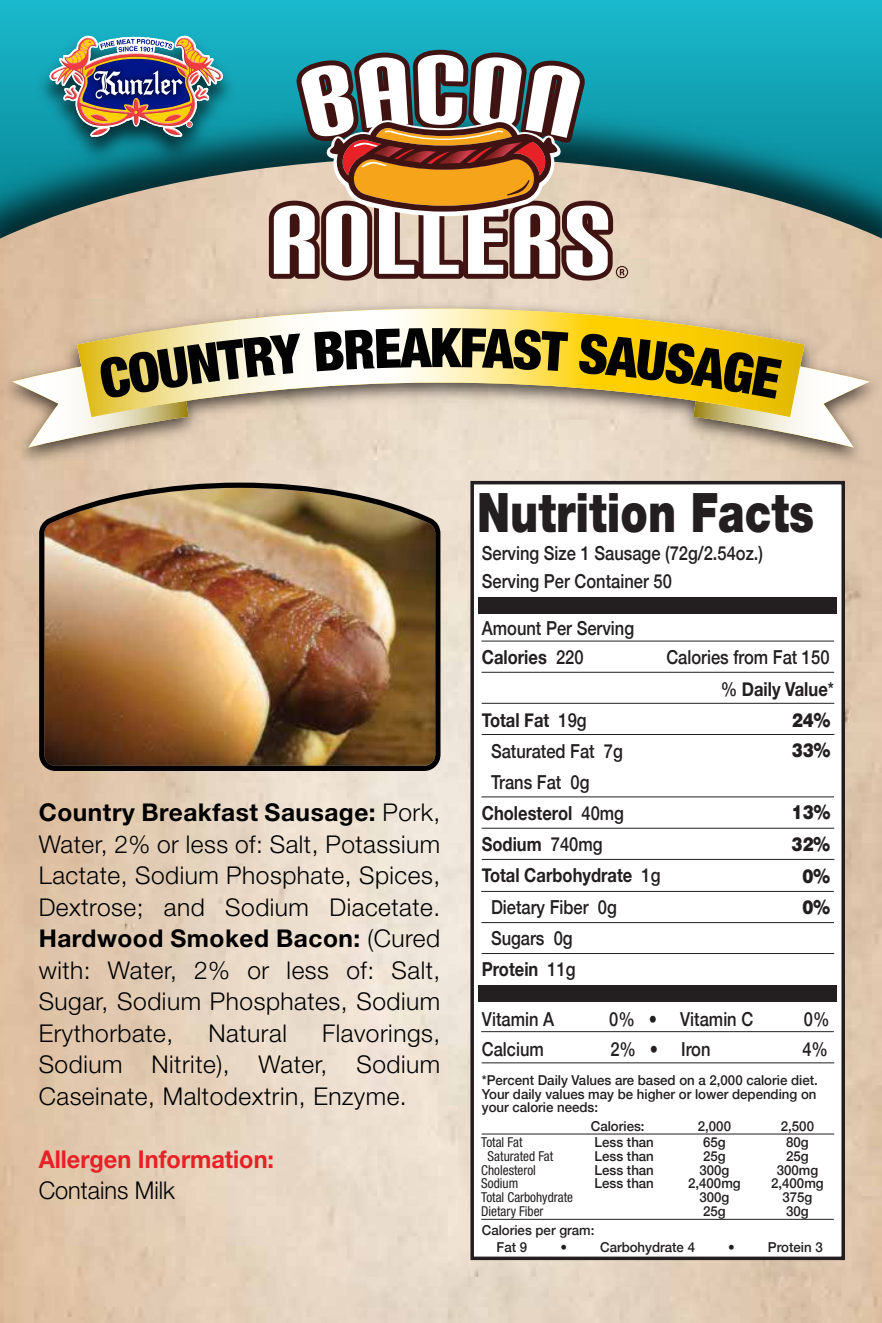
<style>
.page{position:relative;width:882px;height:1323px;background:#fff}
.page>*{position:absolute;margin:0;border:0;box-sizing:border-box;transform-origin:0 0}
.t1{font:900 54.6px "Helvetica Neue";color:#231f20;scale:.8 1}
.t2{font:300 24.5px/31.5px "Helvetica Neue LT Std";letter-spacing:.02em;color:#000;text-align:justify}
.t3{font:700 24.5px "Helvetica Neue LT Std";color:#e62127;scale:.96 1}
.t4{font:300 24.5px "Helvetica Neue LT Std";color:#000;scale:.96 1}
.t5{font:500 19.25px/28px "Helvetica Neue";color:#231f20;scale:.86 1}
.t6{font:700 19.25px "Helvetica Neue";color:#231f20;scale:.86 1}
.t7{font:900 19.25px/30.4px "Helvetica";color:#231f20;scale:.86 1}
.t8{font:500 13.65px/13.7px "Helvetica Neue";color:#231f20;text-align:center}
.t9{font:condensed 13.65px "Helvetica Neue LT Std";color:#231f20}
.s1{font-weight:700}
.s2{font-weight:500}
</style>
<div class="page">
<img style="left:0;top:0;width:882px;height:157px">
<img style="left:0;top:157px;width:882px;height:1166px">
<img style="left:30px;top:163px;width:213px;height:6px">
<img style="left:30px;top:8px;width:217px;height:155px">
<img style="left:50px;top:34px;width:173px;height:104px">
<div style="left:470px;top:481px;width:375px;height:779px;background:#fff;border:4px solid #231f20"></div>
<div style="left:478px;top:597px;width:359px;height:17px;background:#231f20"></div>
<div style="left:478px;top:985px;width:359px;height:16px;background:#231f20"></div>
<hr style="left:481px;top:641px;width:353px;height:1px;background:#231f20">
<hr style="left:482px;top:672px;width:352px;height:1px;background:#231f20">
<hr style="left:482px;top:703px;width:352px;height:1px;background:#231f20">
<hr style="left:482px;top:734px;width:352px;height:1px;background:#231f20">
<hr style="left:481px;top:796px;width:353px;height:1px;background:#231f20">
<hr style="left:482px;top:828px;width:352px;height:1px;background:#231f20">
<hr style="left:482px;top:859px;width:352px;height:1px;background:#231f20">
<hr style="left:481px;top:891px;width:353px;height:1px;background:#231f20">
<hr style="left:481px;top:922px;width:353px;height:1px;background:#231f20">
<hr style="left:482px;top:953px;width:352px;height:1px;background:#231f20">
<hr style="left:481px;top:1031px;width:353px;height:1px;background:#231f20">
<hr style="left:482px;top:1062px;width:352px;height:1px;background:#231f20">
<hr style="left:482px;top:1134px;width:352px;height:1px;background:#231f20">
<hr style="left:481px;top:1219px;width:353px;height:1px;background:#231f20">
<img style="left:39px;top:483px;width:402px;height:288px">
<img style="left:0;top:296px;width:882px;height:178px">
<svg style="left:77px;top:309px;width:728px;height:108px;background:#e5d3a7"></svg>
<svg style="left:12px;top:333px;width:288px;height:115px;background:#bbac8a"></svg>
<svg style="left:314px;top:328px;width:254px;height:43px;background:#625d46"></svg>
<svg style="left:579px;top:333px;width:291px;height:115px;background:#bba766"></svg>
<svg style="left:269px;top:50px;width:359px;height:231px"></svg>
<p class="t2" style="left:39px;top:796px;width:403px"><span class="s1">Country Breakfast Sausage:</span> Pork, Water, 2% or less of: Salt, Potassium Lactate, Sodium Phosphate, Spices, Dextrose; and Sodium Diacetate.<br><span class="s1">Hardwood Smoked Bacon:</span> (Cured with: Water, 2% or less of: Salt, Sugar, Sodium Phosphates, Sodium Erythorbate,</p>
<p class="t2" style="left:39px;top:1017px;width:403px;text-indent:283px">Flavorings, Sodium Nitrite), Water, Sodium Caseinate, Maltodextrin, Enzyme.</p>
<p class="t2" style="left:208px;top:1017px;width:80px">Natural</p>
<p class="t3" style="left:39px;top:1144px;width:247px">Allergen Information:</p>
<p class="t4" style="left:39px;top:1175px;width:144px">Contains Milk</p>
<h1 class="t1" style="left:477px;top:480px;width:423px">Nutrition Facts</h1>
<p class="t5" style="left:482px;top:538px;width:329px">Serving Size 1 Sausage (72g/2.54oz.)<br>Serving Per Container 50</p>
<p class="t5" style="left:482px;top:612px;width:179px;line-height:28.7px">Amount Per Serving<br><span class="s1">Calories</span> 220</p>
<p class="t5" style="left:666px;top:639px;width:196px;line-height:32.9px;text-align:right">Calories from Fat 150 % <span class="s1">Daily Value</span>*</p>
<p class="t7" style="left:792px;top:704px;width:46px">24%<br>33%</p>
<p class="t6" style="left:482px;top:705px;width:124px">Total Fat <span class="s2">19g</span></p>
<p class="t5" style="left:491px;top:735px;width:155px">Saturated Fat 7g</p>
<p class="t5" style="left:491px;top:767px;width:116px">Trans Fat 0g</p>
<p class="t6" style="left:482px;top:798px;width:167px">Cholesterol <span class="s2">40mg</span></p>
<p class="t6" style="left:482px;top:829px;width:142px">Sodium <span class="s2">740mg</span></p>
<p class="t6" style="left:482px;top:861px;width:209px">Total Carbohydrate <span class="s2">1g</span></p>
<p class="t5" style="left:491px;top:891px;width:148px">Dietary Fiber 0g</p>
<p class="t5" style="left:491px;top:922px;width:97px">Sugars 0g</p>
<p class="t6" style="left:482px;top:954px;width:111px">Protein <span class="s2">11g</span></p>
<p class="t5" style="left:482px;top:1004px;width:86px">Vitamin A</p>
<p class="t5" style="left:609px;top:1004px;width:169px">0% • Vitamin C</p>
<p class="t5" style="left:804px;top:1004px;width:31px">0%</p>
<p class="t5" style="left:482px;top:1033px;width:74px">Calcium</p>
<p class="t5" style="left:610px;top:1033px;width:118px">2% • Iron</p>
<p class="t5" style="left:802px;top:1033px;width:31px">4%</p>
<p class="t8" style="left:482px;top:1072px;width:337px;text-align:justify">*Percent Daily Values are based on a 2,000 calorie diet.<br>Your daily values may be higher or lower depending on your calorie needs:</p>
<p class="t7" style="left:791px;top:796px;width:47px;line-height:31.8px">13%<br>32%</p>
<p class="t7" style="left:802px;top:861px;width:34px">0%<br>0%</p>
<p class="t9" style="left:481px;top:1135px;width:43px">Total Fat</p>
<p class="t9" style="left:488px;top:1148px;width:67px">Saturated Fat</p>
<p class="t9" style="left:481px;top:1162px;width:56px">Cholesterol</p>
<p class="t9" style="left:481px;top:1176px;width:39px">Sodium</p>
<p class="t9" style="left:481px;top:1189px;width:93px">Total Carbohydrate</p>
<p class="t9" style="left:481px;top:1203px;width:64px">Dietary Fiber</p>
<p class="t8" style="left:591px;top:1117px;width:65px;line-height:16.4px;text-align:left">Calories:<br>Less than</p>
<p class="t8" style="left:595px;top:1148px;width:61px;text-align:justify">Less than Less than Less than</p>
<p class="t8" style="left:698px;top:1117px;width:35px;line-height:16.4px">2,000<br>65g</p>
<p class="t8" style="left:688px;top:1148px;width:54px">25g<br>300g<br>2,400mg<br>300g<br>25g</p>
<p class="t8" style="left:781px;top:1117px;width:35px;line-height:16.4px">2,500<br>80g</p>
<p class="t8" style="left:771px;top:1148px;width:54px">25g<br>300mg<br>2,400mg<br>375g<br>30g</p>
<p class="t8" style="left:497px;top:1221px;width:99px;line-height:16.4px;text-align:left;text-indent:-15px">Calories per gram:<br>Fat 9</p>
<p class="t8" style="left:560px;top:1239px;width:8px">•</p>
<p class="t8" style="left:600px;top:1239px;width:96px">Carbohydrate 4</p>
<p class="t8" style="left:728px;top:1239px;width:8px">•</p>
<p class="t8" style="left:768px;top:1239px;width:56px">Protein 3</p>
</div>
